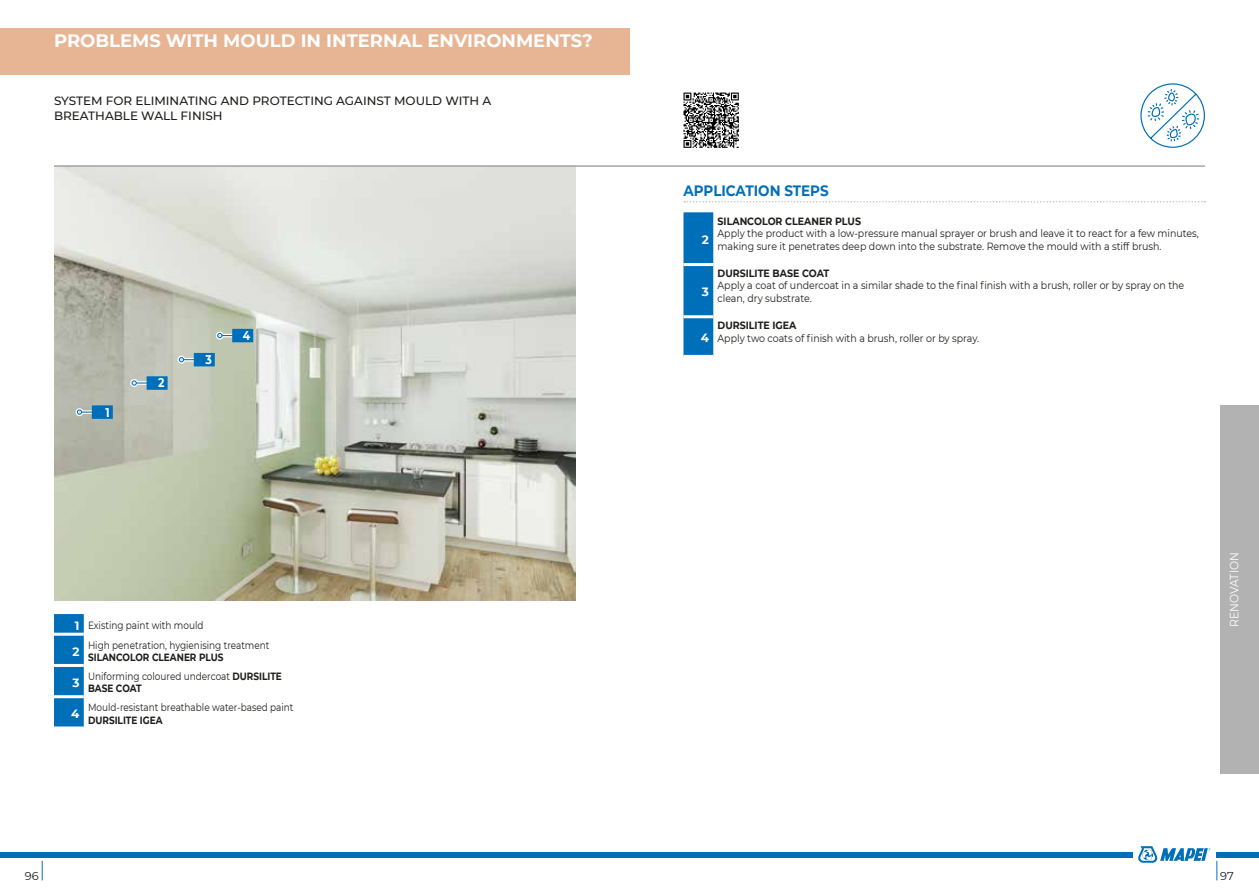
<style>
.page{position:relative;width:1259px;height:893px;background:#fff}
.page>*{position:absolute;margin:0;border:0;box-sizing:border-box;transform-origin:0 0}
.t1{font:700 18px "Montserrat";color:#fff}
.t2{font:700 15px "Montserrat";color:#006fb9;scale:.9 1}
.t3{font:700 12.75px "Montserrat";color:#fff;scale:.85 1}
.t4{font:500 12px/14.4px "Montserrat";color:#1d1d1b}
.t5{font:12px "Montserrat";color:#fff;scale:.9 1}
.t6{font:700 12px "Montserrat";color:#fff}
.t7{font:11.4px "Montserrat";color:#1d1d1b}
.t8{font:10.5px/12.6px "Montserrat";color:#1d1d1b;scale:.9 1}
.t9{font:10.5px/12.6px "Montserrat";color:#1d1d1b;scale:.85 1}
.t10{font:700 10.5px "Montserrat";color:#1d1d1b;scale:.9 1}
.t11{font:700 10.5px "Montserrat";color:#1d1d1b;scale:.85 1}
.s1{font-weight:700;font-size:12px;color:#fff}
.s2{font-weight:700}
</style>
<div class="page">
<img style="left:54px;top:167px;width:521px;height:434px">
<hr style="left:54px;top:165px;width:1151px;height:2px;background:#a7a7a8">
<svg style="left:1216px;top:861px;width:1px;height:19px"></svg>
<svg style="left:683px;top:93px;width:56px;height:55px"></svg>
<svg style="left:684px;top:201px;width:521px;height:2px"></svg>
<div style="left:683px;top:212px;width:30px;height:143px;background:#006fb9"></div>
<hr style="left:683px;top:263px;width:30px;height:3px;background:#fff">
<hr style="left:683px;top:315px;width:30px;height:3px;background:#fff">
<svg style="left:1140px;top:83px;width:65px;height:65px"></svg>
<div style="left:1220px;top:405px;width:39px;height:369px;background:#b3b2b2"></div>
<svg style="left:1138px;top:846px;width:72px;height:17px"></svg>
<div style="left:0;top:852px;width:1132px;height:5px;background:#006fb9"></div>
<div style="left:1216px;top:852px;width:43px;height:5px;background:#006fb9"></div>
<svg style="left:42px;top:861px;width:1px;height:19px"></svg>
<div style="left:0;top:28px;width:629px;height:46px;background:#e7b593"></div>
<svg style="left:54px;top:614px;width:30px;height:112px;background:#0370b9"></svg>
<hr style="left:54px;top:633px;width:30px;height:3px;background:#fff">
<hr style="left:54px;top:664px;width:30px;height:3px;background:#fff">
<hr style="left:54px;top:695px;width:30px;height:3px;background:#fff">
<svg style="left:75px;top:405px;width:38px;height:14px"></svg>
<svg style="left:129px;top:376px;width:39px;height:14px"></svg>
<svg style="left:177px;top:353px;width:38px;height:13px"></svg>
<svg style="left:215px;top:329px;width:38px;height:13px"></svg>
<h1 class="t1" style="left:54px;top:27px;width:540px">PROBLEMS WITH MOULD IN INTERNAL ENVIRONMENTS?</h1>
<p class="t4" style="left:54px;top:93px;width:439px">SYSTEM FOR ELIMINATING AND PROTECTING AGAINST MOULD WITH A<br>BREATHABLE WALL FINISH</p>
<p class="t3" style="left:106px;top:403px;width:6px">1</p>
<p class="t3" style="left:158px;top:374px;width:9px">2</p>
<p class="t3" style="left:205px;top:350px;width:9px">3</p>
<p class="t3" style="left:243px;top:326px;width:10px">4</p>
<p class="t9" style="left:75px;top:619px;width:153px"><span class="s1">1</span> Existing paint with mould</p>
<p class="t6" style="left:72px;top:643px;width:9px">2</p>
<p class="t9" style="left:88px;top:638px;width:215px">High penetration, hygienising treatment</p>
<p class="t11" style="left:88px;top:650px;width:161px">SILANCOLOR CLEANER PLUS</p>
<p class="t6" style="left:72px;top:674px;width:9px">3</p>
<p class="t9" style="left:88px;top:669px;width:230px">Uniforming coloured undercoat <span class="s2">DURSILITE<br>BASE COAT</span></p>
<p class="t6" style="left:71px;top:705px;width:10px">4</p>
<p class="t9" style="left:88px;top:701px;width:243px">Mould-resistant breathable water-based paint</p>
<p class="t11" style="left:88px;top:712px;width:89px">DURSILITE IGEA</p>
<p class="t7" style="left:25px;top:868px;width:15px">96</p>
<h2 class="t2" style="left:683px;top:180px;width:163px">APPLICATION STEPS</h2>
<p class="t6" style="left:702px;top:231px;width:9px">2</p>
<p class="t10" style="left:717px;top:213px;width:161px">SILANCOLOR CLEANER PLUS</p>
<p class="t8" style="left:717px;top:227px;width:536px">Apply the product with a low-pressure manual sprayer or brush and leave it to react for a few minutes, making sure it penetrates deep down into the substrate. Remove the mould with a stiff brush.</p>
<p class="t6" style="left:702px;top:284px;width:9px">3</p>
<p class="t6" style="left:701px;top:329px;width:10px">4</p>
<p class="t10" style="left:717px;top:266px;width:126px">DURSILITE BASE COAT</p>
<p class="t8" style="left:717px;top:279px;width:520px">Apply a coat of undercoat in a similar shade to the final finish with a brush, roller or by spray on the clean, dry substrate.</p>
<p class="t10" style="left:717px;top:318px;width:89px">DURSILITE IGEA</p>
<p class="t8" style="left:717px;top:331px;width:292px">Apply two coats of finish with a brush, roller or by spray.</p>
<p class="t5" style="left:1226px;top:627px;width:84px;rotate:-90deg">RENOVATION</p>
<p class="t7" style="left:1220px;top:868px;width:15px">97</p>
</div>
